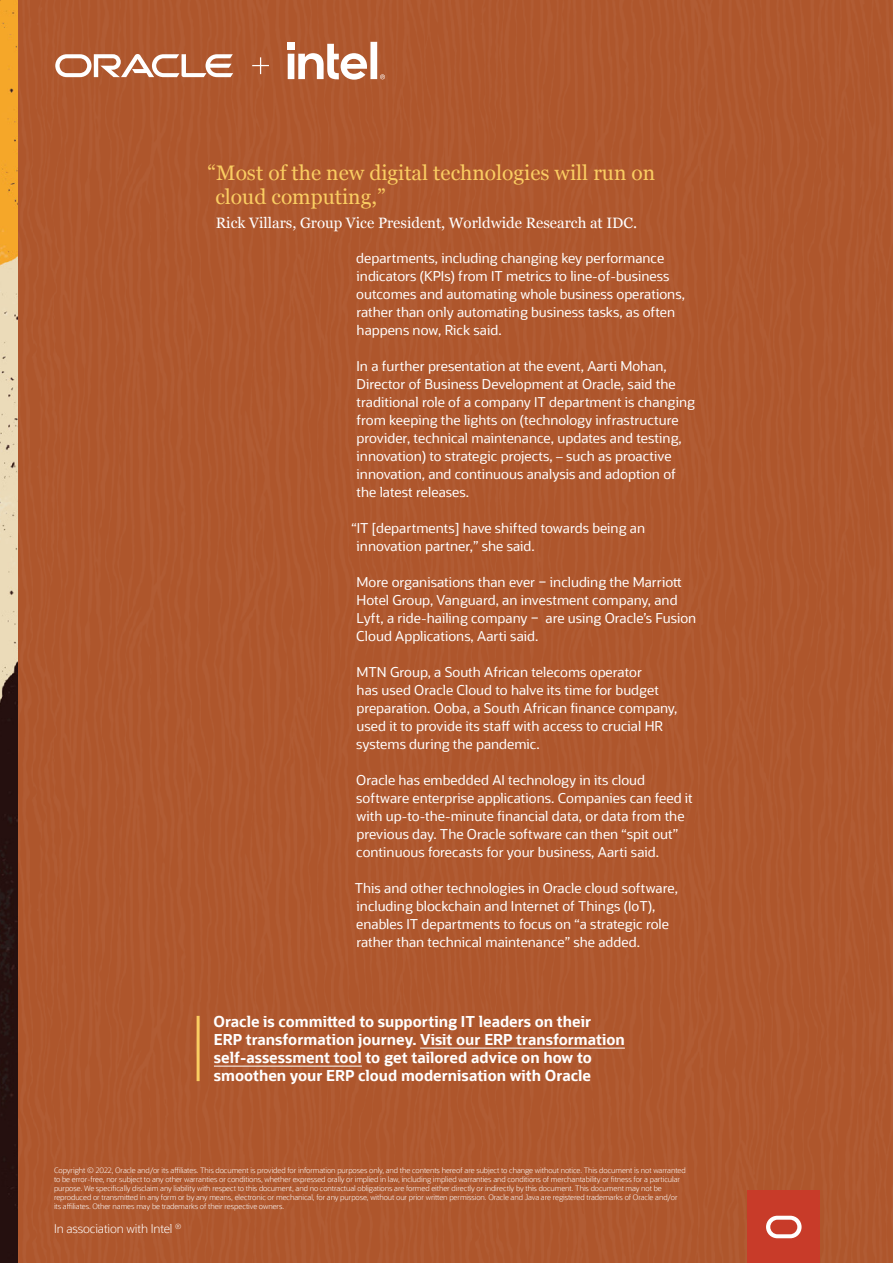
<style>
.page{position:relative;width:893px;height:1263px;background:#fff}
.page>*{position:absolute;margin:0;border:0;box-sizing:border-box;transform-origin:0 0}
.t1{font:21px/24px "Georgia";color:#facd62}
.t2{font:700 15px/18px "Oracle Sans";color:#fff}
.t3{font:15px "Georgia";color:#fff}
.t4{font:13.5px/18px "Oracle Sans";color:#fff}
.t5{font:300 12px "Oracle Sans";letter-spacing:-.01em;color:#fff}
.t6{font:300 7.5px/9px "Oracle Sans";letter-spacing:-.01em;color:#fff}
</style>
<div class="page">
<div style="left:17px;top:0;width:876px;height:1263px;background:#ae562c"></div>
<hr style="left:197px;top:1016px;width:3px;height:65px;background:#facd62">
<hr style="left:214px;top:1066px;width:148px;height:1px;background:#fff">
<hr style="left:420px;top:1048px;width:205px;height:1px;background:#fff">
<svg style="left:55px;top:54px;width:178px;height:23px"></svg>
<svg style="left:288px;top:42px;width:97px;height:38px"></svg>
<svg style="left:252px;top:57px;width:17px;height:17px"></svg>
<img style="left:0;top:0;width:17px;height:1263px">
<div style="left:747px;top:1191px;width:73px;height:72px;background:#c83b29"></div>
<svg style="left:766px;top:1216px;width:36px;height:22px"></svg>
<h3 class="t1" style="left:215px;top:160px;width:441px;text-indent:-8px">“Most of the new digital technologies will run on cloud computing,”</h3>
<h3 class="t3" style="left:216px;top:212px;width:423px">Rick Villars, Group Vice President, Worldwide Research at IDC.</h3>
<p class="t4" style="left:356px;top:249px;width:330px">departments, including changing key performance indicators (KPIs) from IT metrics to line-of-business outcomes and automating whole business operations, rather than only automating business tasks, as often happens now, Rick said.</p>
<p class="t4" style="left:356px;top:357px;width:340px">In a further presentation at the event, Aarti Mohan, Director of Business Development at Oracle, said the traditional role of a company IT department is changing from keeping the lights on (technology infrastructure provider, technical maintenance, updates and testing, innovation) to strategic projects, – such as proactive innovation, and continuous analysis and adoption of the latest releases.</p>
<p class="t4" style="left:357px;top:519px;width:290px;text-indent:-5px">“IT [departments] have shifted towards being an innovation partner,” she said.</p>
<p class="t4" style="left:357px;top:573px;width:327px">More organisations than ever − including the Marriott</p>
<p class="t4" style="left:357px;top:591px;width:323px">Hotel Group, Vanguard, an investment company, and</p>
<p class="t4" style="left:357px;top:609px;width:341px">Lyft, a ride-hailing company − are using Oracle’s Fusion</p>
<p class="t4" style="left:356px;top:627px;width:184px">Cloud Applications, Aarti said.</p>
<p class="t4" style="left:357px;top:663px;width:287px">MTN Group, a South African telecoms operator</p>
<p class="t4" style="left:357px;top:681px;width:304px">has used Oracle Cloud to halve its time for budget</p>
<p class="t4" style="left:356px;top:699px;width:323px">preparation. Ooba, a South African finance company,</p>
<p class="t4" style="left:356px;top:717px;width:308px">used it to provide its staff with access to crucial HR</p>
<p class="t4" style="left:356px;top:735px;width:185px">systems during the pandemic.</p>
<p class="t4" style="left:356px;top:771px;width:338px">Oracle has embedded AI technology in its cloud software enterprise applications. Companies can feed it</p>
<p class="t4" style="left:357px;top:807px;width:329px">with up-to-the-minute financial data, or data from the</p>
<p class="t4" style="left:356px;top:825px;width:323px">previous day. The Oracle software can then “spit out” continuous forecasts for your business, Aarti said.</p>
<p class="t4" style="left:355px;top:879px;width:325px">This and other technologies in Oracle cloud software, including blockchain and Internet of Things (IoT), enables IT departments to focus on “a strategic role rather than technical maintenance” she added.</p>
<h5 class="t2" style="left:213px;top:1013px;width:413px">Oracle is committed to supporting IT leaders on their<br>ERP transformation journey. Visit our ERP transformation self-assessment tool to get tailored advice on how to smoothen your ERP cloud modernisation with Oracle</h5>
<p class="t6" style="left:54px;top:1166px;width:633px">Copyright © 2022, Oracle and/or its affiliates. This document is provided for information purposes only, and the contents hereof are subject to change without notice. This document is not warranted to be error-free, nor subject to any other warranties or conditions, whether expressed orally or implied in law, including implied warranties and conditions of merchantability or fitness for a particular purpose. We specifically disclaim any liability with respect to this document, and no contractual obligations are formed either directly or indirectly by this document. This document may not be reproduced or transmitted in any form or by any means, electronic or mechanical, for any purpose, without our prior written permission. Oracle and Java are registered trademarks of Oracle and/or its affiliates. Other names may be trademarks of their respective owners.</p>
<p class="t5" style="left:54px;top:1221px;width:129px">In association with Intel <sup>®</sup></p>
</div>
